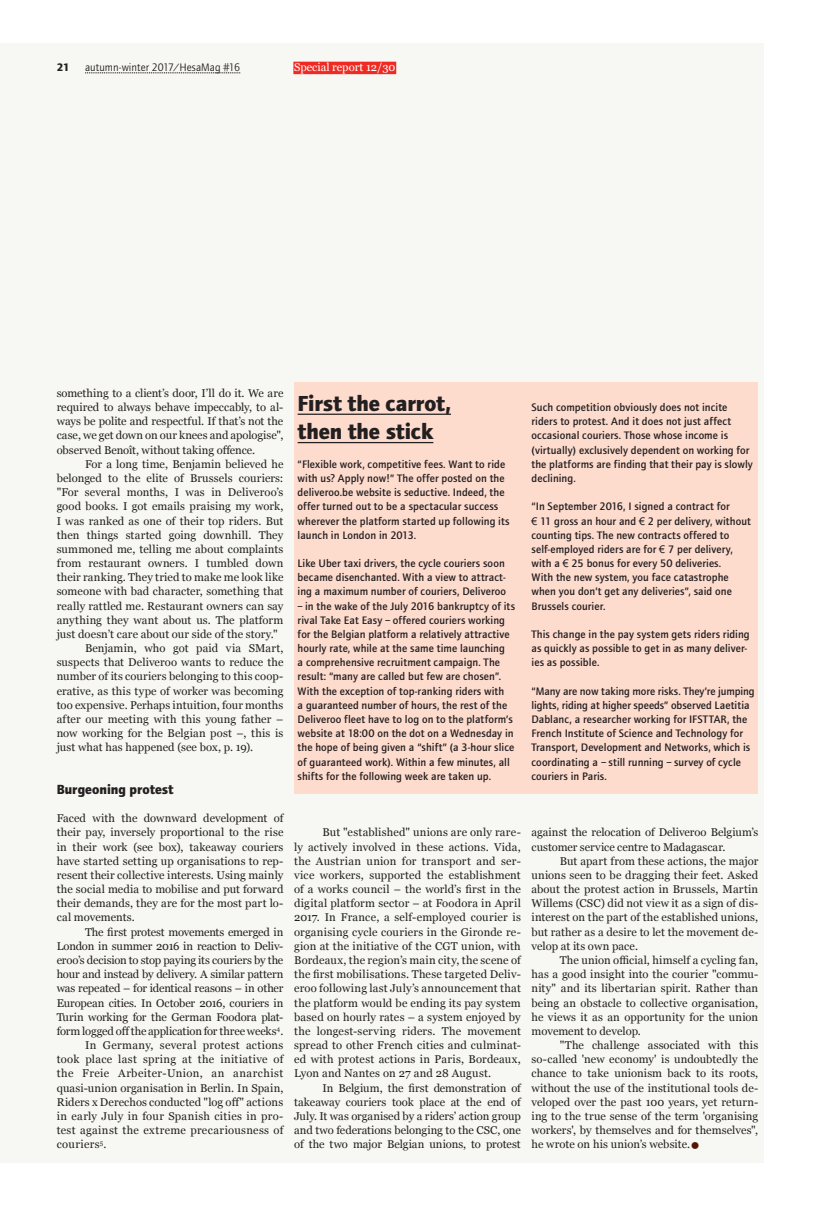
<style>
.page{position:relative;width:815px;height:1205px;background:#fff}
.page>*{position:absolute;margin:0;border:0;box-sizing:border-box;transform-origin:0 0}
.HM___Body_G_9__Just{font:25px "etui Foundry Journal bold";color:#511607}
.HM___Encadré_Titre{font:22.5px/28.4px "etui Foundry Journal bold";letter-spacing:-.005em;color:#231f20}
.HM___Titre_5_Bold{font:13.75px "etui Foundry Journal bold";color:#231f20}
.HM___Body_G_9__Just-2{font:11.25px/14.1px "Georgia";color:#231f20;text-align:justify}
.HM___Encadré_Body{font:11.25px/14.1px "etui Foundry Journal Medium";letter-spacing:.005em;color:#231f20}
.t1{font:11.25px "etui Foundry Journal book";letter-spacing:.005em;color:#231f20}
.HM___Rubrique{font:11.25px "Georgia";color:#fff}
.t2{font:11.25px "etui Foundry Journal bold";color:#231f20}
.s1{font-family:"Arial";font-size:10.62px}
</style>
<div class="page">
<div style="left:0;top:43px;width:764px;height:1119px;background:#f7f7f3"></div>
<svg style="left:85px;top:73px;width:155px;height:1px"></svg>
<div style="left:495px;top:383px;width:97px;height:411px;background:#fddbcd"></div>
<div style="left:294px;top:383px;width:227px;height:411px;background:#fddbcd"></div>
<hr style="left:298px;top:414px;width:153px;height:1px;background:#231f20">
<hr style="left:298px;top:442px;width:135px;height:1px;background:#231f20">
<div style="left:531px;top:383px;width:227px;height:411px;background:#fddbcd"></div>
<div style="left:293px;top:62px;width:103px;height:12px;background:#ee2a23"></div>
<p class="t2" style="left:57px;top:60px;width:15px">21</p>
<p class="t1" style="left:85px;top:61px;width:157px">autumn-winter 2017/HesaMag #16</p>
<p class="HM___Rubrique" style="left:294px;top:59px;width:103px">Special report 12/30</p>
<p class="HM___Body_G_9__Just-2" style="left:57px;top:385px;width:228px">something to a client’s door, I’ll do it. We are required to always behave impeccably, to al&shy;ways be polite and respectful. If that’s not the case, we get down on our knees and apologise", observed Benoît, without taking offence.</p>
<p class="HM___Body_G_9__Just-2" style="left:57px;top:456px;width:228px;text-indent:28px">For a long time, Benjamin believed he belonged to the elite of Brussels couriers: "For several months, I was in Deliveroo’s good books. I got emails praising my work, I was ranked as one of their top riders. But then things started going downhill. They summoned me, telling me about complaints from restaurant owners. I tumbled down their ranking. They tried to make me look like someone with bad character, something that really rattled me. Restaurant owners can say anything they want about us. The platform just doesn’t care about our side of the story."</p>
<p class="HM___Body_G_9__Just-2" style="left:57px;top:641px;width:228px;text-indent:28px">Benjamin, who got paid via SMart, suspects that Deliveroo wants to reduce the number of its couriers belonging to this coop&shy;erative, as this type of worker was becoming too expensive. Perhaps intuition, four months after our meeting with this young father – now working for the Belgian post –, this is just what has happened (see box, p. 19).</p>
<p class="HM___Titre_5_Bold" style="left:57px;top:781px;width:118px">Burgeoning protest</p>
<p class="HM___Body_G_9__Just-2" style="left:57px;top:811px;width:228px">Faced with the downward development of their pay, inversely proportional to the rise in their work (see box), takeaway couriers have started setting up organisations to rep&shy;resent their collective interests. Using mainly the social media to mobilise and put forward their demands, they are for the most part lo&shy;cal movements.</p>
<p class="HM___Body_G_9__Just-2" style="left:57px;top:924px;width:228px;text-indent:28px">The first protest movements emerged in London in summer 2016 in reaction to Deliv&shy;eroo’s decision to stop paying its couriers by the hour and instead by delivery. A similar pattern was repeated – for identical reasons – in other European cities. In October 2016, couriers in Turin working for the German Foodora plat&shy;form logged off the application for three weeks<sup>4</sup>.</p>
<p class="HM___Body_G_9__Just-2" style="left:57px;top:1037px;width:228px;text-indent:28px">In Germany, several protest actions took place last spring at the initiative of the Freie Arbeiter-Union, an anarchist quasi-union organisation in Berlin. In Spain, Riders x Derechos conducted "log off" actions in early July in four Spanish cities in pro&shy;test against the extreme precariousness of couriers<sup>5</sup>.</p>
<p class="HM___Encadré_Titre" style="left:298px;top:389px;width:155px">First the carrot, then the stick</p>
<p class="HM___Encadré_Body" style="left:298px;top:457px;width:214px">“Flexible work, competitive fees. Want to ride with us? Apply now!” The offer posted on the deliveroo.be website is seductive. Indeed, the offer turned out to be a spectacular success wherever the platform started up following its launch in London in 2013.</p>
<p class="HM___Encadré_Body" style="left:298px;top:556px;width:210px;text-align:justify">Like Uber taxi drivers, the cycle couriers soon became disenchanted. With a view to attract&shy;ing a maximum number of couriers, Deliveroo</p>
<p class="HM___Encadré_Body" style="left:298px;top:599px;width:219px">– in the wake of the July 2016 bankruptcy of its rival Take Eat Easy – offered couriers working for the Belgian platform a relatively attractive hourly rate, while at the same time launching<br>a comprehensive recruitment campaign. The result: “many are called but few are chosen”.<br>With the exception of top-ranking riders with<br>a guaranteed number of hours, the rest of the Deliveroo fleet have to log on to the platform’s website at 18:00 on the dot on a Wednesday in the hope of being given a “shift” (a 3-hour slice of guaranteed work). Within a few minutes, all shifts for the following week are taken up.</p>
<p class="HM___Encadré_Body" style="left:531px;top:400px;width:223px">Such competition obviously does not incite riders to protest. And it does not just affect occasional couriers. Those whose income is (virtually) exclusively dependent on working for the platforms are finding that their pay is slowly declining.</p>
<p class="HM___Encadré_Body" style="left:531px;top:500px;width:221px">“In September 2016, I signed a contract for<br><span class="s1">€</span> 11 gross an hour and <span class="s1">€</span> 2 per delivery, without counting tips. The new contracts offered to self-employed riders are for <span class="s1">€</span> 7 per delivery, with a <span class="s1">€</span> 25 bonus for every 50 deliveries.<br>With the new system, you face catastrophe when you don’t get any deliveries”, said one Brussels courier.</p>
<p class="HM___Encadré_Body" style="left:531px;top:627px;width:220px">This change in the pay system gets riders riding as quickly as possible to get in as many deliver&shy;ies as possible.</p>
<p class="HM___Encadré_Body" style="left:531px;top:684px;width:225px">“Many are now taking more risks. They’re jumping lights, riding at higher speeds” observed Laetitia Dablanc, a researcher working for IFSTTAR, the French Institute of Science and Technology for Transport, Development and Networks, which is coordinating a – still running – survey of cycle couriers in Paris.</p>
<p class="HM___Body_G_9__Just-2" style="left:294px;top:825px;width:228px;text-indent:28px">But "established" unions are only rare&shy;ly actively involved in these actions. Vida, the Austrian union for transport and ser&shy;vice workers, supported the establishment of a works council – the world’s first in the digital platform sector – at Foodora in April 2017. In France, a self-employed courier is organising cycle couriers in the Gironde re&shy;gion at the initiative of the CGT union, with Bordeaux, the region’s main city, the scene of the first mobilisations. These targeted Deliv&shy;eroo following last July’s announcement that the platform would be ending its pay system based on hourly rates – a system enjoyed by the longest-serving riders. The movement spread to other French cities and culminat&shy;ed with protest actions in Paris, Bordeaux, Lyon and Nantes on 27 and 28 August.</p>
<p class="HM___Body_G_9__Just-2" style="left:294px;top:1080px;width:228px;text-indent:28px">In Belgium, the first demonstration of takeaway couriers took place at the end of July. It was organised by a riders’ action group and two federations belonging to the CSC, one of the two major Belgian unions, to protest</p>
<p class="HM___Body_G_9__Just-2" style="left:531px;top:825px;width:228px">against the relocation of Deliveroo Belgium’s customer service centre to Madagascar.</p>
<p class="HM___Body_G_9__Just-2" style="left:531px;top:853px;width:228px;text-indent:28px">But apart from these actions, the major unions seen to be dragging their feet. Asked about the protest action in Brussels, Martin Willems (CSC) did not view it as a sign of dis&shy;interest on the part of the established unions, but rather as a desire to let the movement de&shy;velop at its own pace.</p>
<p class="HM___Body_G_9__Just-2" style="left:531px;top:952px;width:228px;text-indent:28px">The union official, himself a cycling fan, has a good insight into the courier "commu&shy;nity" and its libertarian spirit. Rather than being an obstacle to collective organisation, he views it as an opportunity for the union movement to develop.</p>
<p class="HM___Body_G_9__Just-2" style="left:531px;top:1037px;width:228px;text-indent:28px">"The challenge associated with this so-called 'new economy' is undoubtedly the chance to take unionism back to its roots, without the use of the institutional tools de&shy;veloped over the past 100 years, yet return&shy;ing to the true sense of the term 'organising workers', by themselves and for themselves", he wrote on his union’s website.</p>
<p class="HM___Body_G_9__Just" style="left:687px;top:1131px;width:18px">•</p>
</div>
